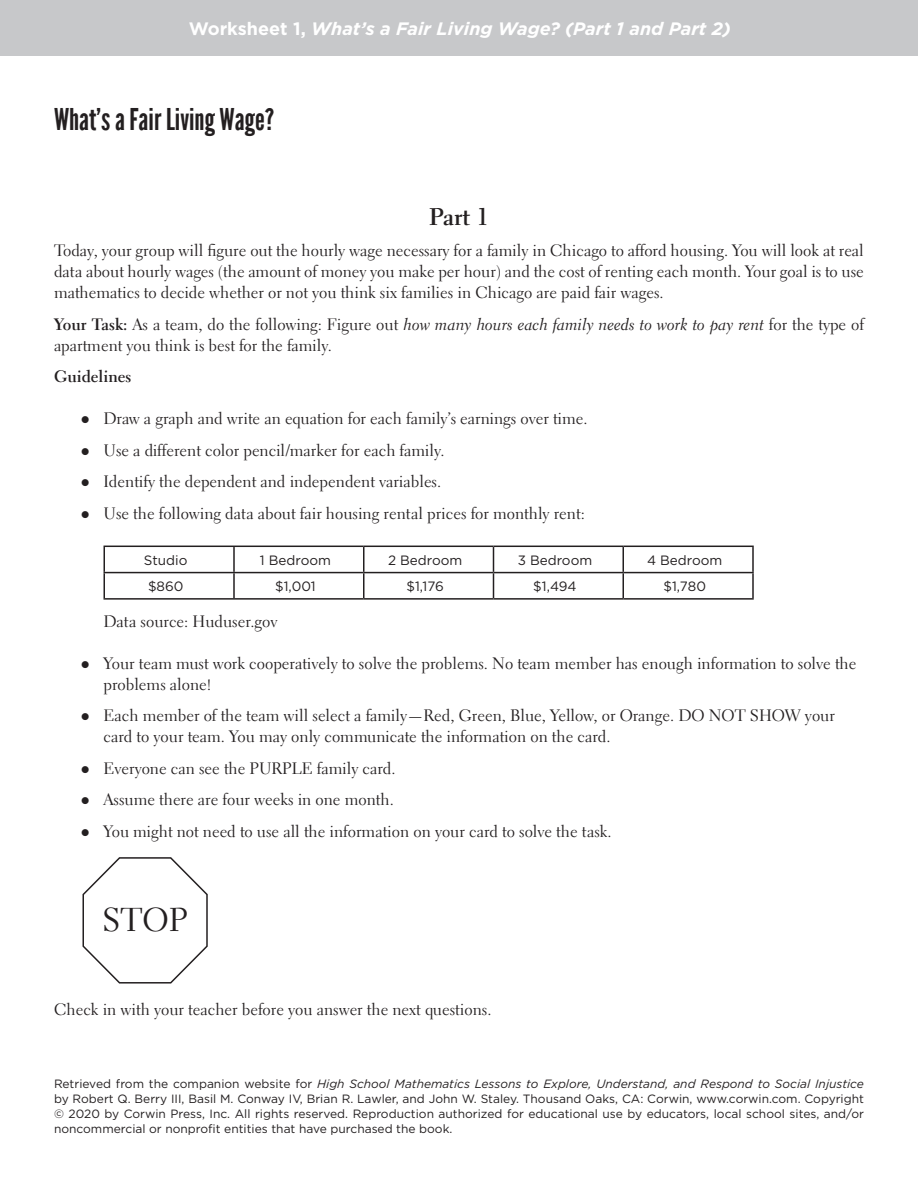
<style>
.page{position:relative;width:918px;height:1188px;background:#fff}
.page>*{position:absolute;margin:0;border:0;box-sizing:border-box;transform-origin:0 0}
.t1{font:33px "Electra LT Std";color:#231f20}
.t2{font:30px "League Gothic";color:#231f20}
.t3{font:700 24px "Electra LT Std";color:#231f20}
.t4{font:italic 700 18px "Gotham";color:#fff}
.t5{font:16.5px/21px "Electra LT Std";color:#231f20}
.t6{font:700 16.5px "Electra LT Std";color:#231f20}
.t7{font:13.5px "Gotham";color:#231f20}
.t8{font:12px/15px "Gotham";color:#231f20;text-align:justify}
.s1{font-style:normal}
.s2{font-weight:700}
.s3{font-family:"Electra LT Std Cursive"}
.s4{font-style:italic}
</style>
<div class="page">
<div style="left:0;top:0;width:918px;height:55px;background:#c7c8ca"></div>
<hr style="left:104px;top:546px;width:130px;height:1px;background:#231f20">
<hr style="left:233px;top:547px;width:2px;height:25px;background:#231f20">
<hr style="left:234px;top:546px;width:130px;height:1px;background:#231f20">
<hr style="left:364px;top:546px;width:130px;height:1px;background:#231f20">
<hr style="left:494px;top:546px;width:129px;height:1px;background:#231f20">
<hr style="left:623px;top:546px;width:131px;height:1px;background:#231f20">
<hr style="left:622px;top:547px;width:2px;height:25px;background:#231f20">
<hr style="left:752px;top:547px;width:2px;height:25px;background:#231f20">
<svg style="left:104px;top:547px;width:1px;height:51px"></svg>
<hr style="left:104px;top:572px;width:130px;height:1px;background:#231f20">
<hr style="left:104px;top:598px;width:130px;height:2px;background:#231f20">
<hr style="left:233px;top:573px;width:2px;height:25px;background:#231f20">
<hr style="left:234px;top:572px;width:130px;height:1px;background:#231f20">
<hr style="left:364px;top:572px;width:130px;height:1px;background:#231f20">
<hr style="left:494px;top:572px;width:129px;height:1px;background:#231f20">
<hr style="left:623px;top:572px;width:131px;height:1px;background:#231f20">
<svg style="left:363px;top:547px;width:1px;height:51px"></svg>
<svg style="left:493px;top:547px;width:1px;height:51px"></svg>
<hr style="left:622px;top:573px;width:2px;height:25px;background:#231f20">
<hr style="left:752px;top:573px;width:2px;height:25px;background:#231f20">
<hr style="left:234px;top:598px;width:130px;height:2px;background:#231f20">
<hr style="left:364px;top:598px;width:130px;height:2px;background:#231f20">
<hr style="left:494px;top:598px;width:129px;height:2px;background:#231f20">
<hr style="left:623px;top:598px;width:131px;height:2px;background:#231f20">
<svg style="left:82px;top:857px;width:126px;height:127px"></svg>
<p class="t4" style="left:189px;top:18px;width:544px"><span class="s1">Worksheet 1,</span> What’s a Fair Living Wage? (Part 1 and Part 2)</p>
<h2 class="t2" style="left:54px;top:102px;width:222px">What’s a Fair Living Wage?</h2>
<h3 class="t3" style="left:429px;top:201px;width:61px">Part 1</h3>
<p class="t5" style="left:54px;top:240px;width:811px;text-align:justify">Today, your group will figure out the hourly wage necessary for a family in Chicago to afford housing. You will look at real data about hourly wages (the amount of money you make per hour) and the cost of renting each month. Your goal is to use mathematics to decide whether or not you think six families in Chicago are paid fair wages.</p>
<p class="t5" style="left:54px;top:313px;width:811px"><span class="s2">Your Task:</span> As a team, do the following: Figure out <span class="s3">how many hours each family needs to work to pay rent</span> for the type of apartment you think is best for the family.</p>
<p class="t6" style="left:54px;top:366px;width:79px">Guidelines</p>
<p class="t5" style="left:104px;top:403px;width:486px;line-height:31.5px">Draw a graph and write an equation for each family’s earnings over time.<br>Use a different color pencil/marker for each family.<br>Identify the dependent and independent variables.<br>Use the following data about fair housing rental prices for monthly rent:</p>
<p class="t7" style="left:144px;top:553px;width:45px">Studio</p>
<p class="t7" style="left:260px;top:553px;width:73px">1 Bedroom</p>
<p class="t7" style="left:388px;top:553px;width:76px">2 Bedroom</p>
<p class="t7" style="left:518px;top:553px;width:76px">3 Bedroom</p>
<p class="t7" style="left:647px;top:553px;width:77px">4 Bedroom</p>
<p class="t7" style="left:148px;top:579px;width:37px">$860</p>
<p class="t7" style="left:275px;top:579px;width:42px">$1,001</p>
<p class="t7" style="left:407px;top:579px;width:39px">$1,176</p>
<p class="t7" style="left:533px;top:579px;width:45px">$1,494</p>
<p class="t7" style="left:663px;top:579px;width:44px">$1,780</p>
<p class="t5" style="left:104px;top:611px;width:176px">Data source: Huduser.gov</p>
<p class="t5" style="left:104px;top:653px;width:754px">Your team must work cooperatively to solve the problems. No team member has enough information to solve the problems alone!</p>
<p class="t5" style="left:104px;top:705px;width:733px">Each member of the team will select a family—Red, Green, Blue, Yellow, or Orange. DO NOT SHOW your card to your team. You may only communicate the information on the card.</p>
<p class="t5" style="left:104px;top:752px;width:510px;line-height:31.5px">Everyone can see the PURPLE family card.<br>Assume there are four weeks in one month.<br>You might not need to use all the information on your card to solve the task.</p>
<h1 class="t1" style="left:102px;top:899px;width:87px">STOP</h1>
<p class="t5" style="left:54px;top:999px;width:439px">Check in with your teacher before you answer the next questions.</p>
<p class="t8" style="left:54px;top:1076px;width:812px">Retrieved from the companion website for <span class="s4">High School Mathematics Lessons to Explore, Understand, and Respond to Social Injustice </span>by Robert Q. Berry III, Basil M. Conway IV, Brian R. Lawler, and John W. Staley. Thousand Oaks, CA: Corwin, www.corwin.com. Copyright © 2020 by Corwin Press, Inc. All rights reserved. Reproduction authorized for educational use by educators, local school sites, and/or noncommercial or nonprofit entities that have purchased the book.</p>
</div>
